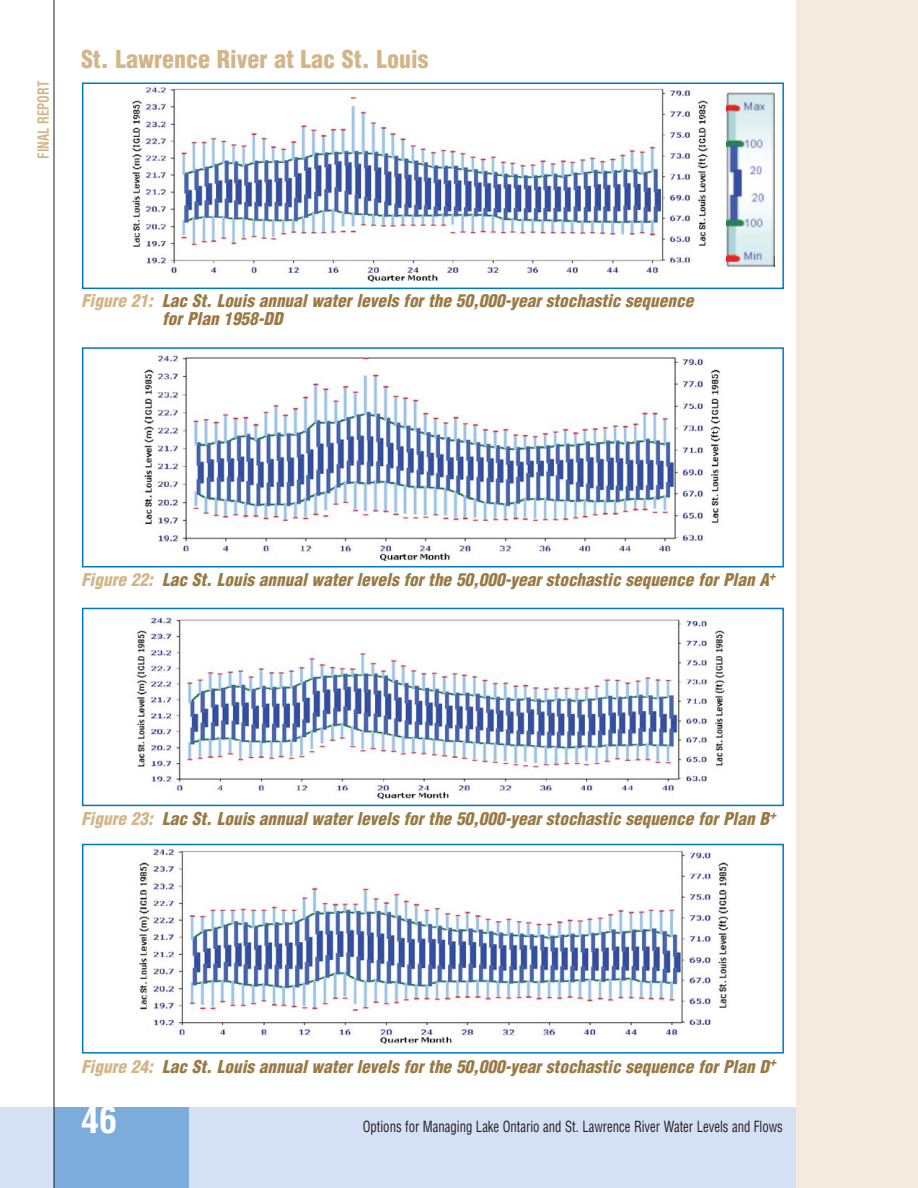
<style>
.page{position:relative;width:918px;height:1188px;background:#fff}
.page>*{position:absolute;margin:0;border:0;box-sizing:border-box;transform-origin:0 0}
.t1{font:700 condensed 36px "Helvetica";color:#fff}
.t2{font:900 condensed 24px "Helvetica";color:#d2b588}
.t3{font:italic 900 condensed 17.25px/18px "Helvetica";color:#997a45}
.t4{font:condensed 15px "Helvetica";color:#231f20;scale:.85 1}
.t5{font:700 condensed 15px "Helvetica";color:#d2b588;scale:.85 1}
.s1{color:#d2b588}
</style>
<div class="page">
<div style="left:0;top:1107px;width:918px;height:81px;background:#d4e0f3"></div>
<div style="left:54px;top:1107px;width:135px;height:81px;background:#7bacdc"></div>
<div style="left:796px;top:0;width:122px;height:1188px;background:#f4eade"></div>
<hr style="left:54px;top:0;width:1px;height:1188px;background:#231f20">
<img style="left:132px;top:86px;width:576px;height:197px">
<div style="left:82px;top:82px;width:702px;height:207px;border:2px solid #0078c1"></div>
<img style="left:144px;top:352px;width:577px;height:209px">
<div style="left:82px;top:347px;width:702px;height:220px;border:2px solid #0078c1"></div>
<img style="left:136px;top:615px;width:589px;height:185px">
<div style="left:82px;top:608px;width:702px;height:198px;border:2px solid #0078c1"></div>
<img style="left:726px;top:92px;width:49px;height:174px">
<img style="left:138px;top:847px;width:591px;height:197px">
<div style="left:82px;top:844px;width:702px;height:210px;border:2px solid #0078c1"></div>
<p class="t5" style="left:38px;top:159px;width:93px;rotate:-90deg">FINAL REPORT</p>
<h2 class="t2" style="left:81px;top:50px;width:349px">St. Lawrence River at Lac St. Louis</h2>
<p class="t3" style="left:162px;top:294px;width:536px;text-indent:-81px"><span class="s1">Figure 21:</span> Lac St. Louis annual water levels for the 50,000-year stochastic sequence for Plan 1958-DD</p>
<p class="t3" style="left:81px;top:573px;width:699px"><span class="s1">Figure 22:</span> Lac St. Louis annual water levels for the 50,000-year stochastic sequence for Plan A<sup>+</sup></p>
<p class="t3" style="left:81px;top:811px;width:699px"><span class="s1">Figure 23:</span> Lac St. Louis annual water levels for the 50,000-year stochastic sequence for Plan B<sup>+</sup></p>
<p class="t3" style="left:81px;top:1059px;width:699px"><span class="s1">Figure 24:</span> Lac St. Louis annual water levels for the 50,000-year stochastic sequence for Plan D<sup>+</sup></p>
<h1 class="t1" style="left:81px;top:1106px;width:37px">46</h1>
<p class="t4" style="left:363px;top:1121px;width:496px">Options for Managing Lake Ontario and St. Lawrence River Water Levels and Flows</p>
</div>
